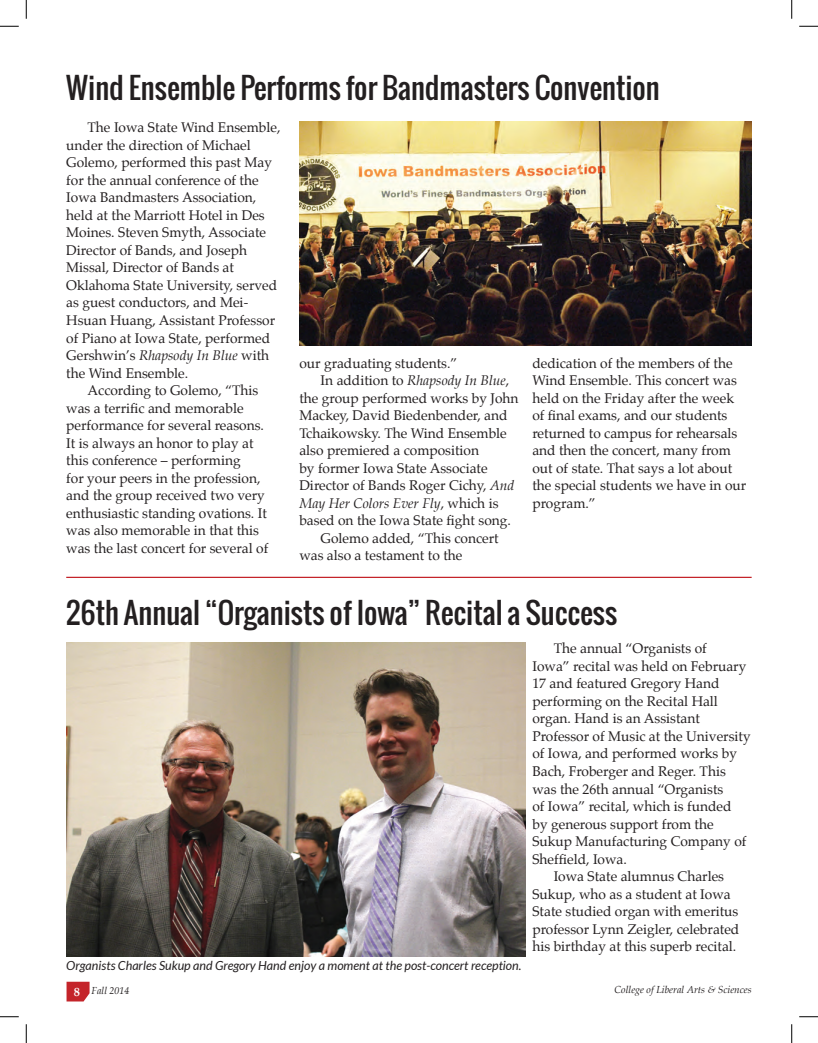
<style>
.page{position:relative;width:818px;height:1043px;background:#fff}
.page>*{position:absolute;margin:0;border:0;box-sizing:border-box;transform-origin:0 0}
.t1{font:28.75px "Oswald";color:#231f20}
.t2{font:13.75px/17.5px "Palatino";color:#231f20}
.t3{font:italic 13.75px "Palatino";color:#231f20}
.t4{font:italic 12.5px "Lato";color:#231f20}
.t5{font:italic 10px "Palatino";color:#231f20}
.s1{font-style:italic}
.s2{font-style:normal}
.s3{font-weight:700;font-style:normal;font-size:12.5px;color:#fff}
</style>
<div class="page">
<svg style="left:67px;top:981px;width:22px;height:20px"></svg>
<img style="left:299px;top:121px;width:452px;height:225px">
<img style="left:66px;top:642px;width:459px;height:314px">
<hr style="left:66px;top:576px;width:685px;height:2px;background:#c4242a">
<svg style="left:0;top:25px;width:19px;height:2px"></svg>
<svg style="left:799px;top:25px;width:19px;height:2px"></svg>
<svg style="left:0;top:1016px;width:19px;height:1px"></svg>
<svg style="left:799px;top:1016px;width:19px;height:1px"></svg>
<svg style="left:25px;top:0;width:2px;height:19px"></svg>
<svg style="left:25px;top:1024px;width:2px;height:18px"></svg>
<svg style="left:791px;top:0;width:1px;height:19px"></svg>
<svg style="left:791px;top:1024px;width:1px;height:18px"></svg>
<h1 class="t1" style="left:66px;top:66px;width:595px">Wind Ensemble Performs for Bandmasters Convention</h1>
<p class="t2" style="left:88px;top:119px;width:194px">The Iowa State Wind Ensemble,</p>
<p class="t2" style="left:66px;top:136px;width:186px">under the direction of Michael</p>
<p class="t2" style="left:66px;top:154px;width:207px">Golemo, performed this past May</p>
<p class="t2" style="left:66px;top:171px;width:194px">for the annual conference of the</p>
<p class="t2" style="left:66px;top:189px;width:191px">Iowa Bandmasters Association,</p>
<p class="t2" style="left:66px;top:206px;width:200px">held at the Marriott Hotel in Des</p>
<p class="t2" style="left:66px;top:224px;width:201px">Moines. Steven Smyth, Associate</p>
<p class="t2" style="left:66px;top:241px;width:182px">Director of Bands, and Joseph</p>
<p class="t2" style="left:66px;top:259px;width:169px">Missal, Director of Bands at</p>
<p class="t2" style="left:66px;top:276px;width:212px">Oklahoma State University, served</p>
<p class="t2" style="left:66px;top:294px;width:183px">as guest conductors, and Mei-</p>
<p class="t2" style="left:66px;top:311px;width:210px">Hsuan Huang, Assistant Professor</p>
<p class="t2" style="left:66px;top:329px;width:205px">of Piano at Iowa State, performed</p>
<p class="t2" style="left:66px;top:346px;width:204px">Gershwin’s <span class="s1">Rhapsody In Blue</span> with</p>
<p class="t2" style="left:66px;top:364px;width:123px">the Wind Ensemble.</p>
<p class="t2" style="left:88px;top:381px;width:172px">According to Golemo, “This</p>
<p class="t2" style="left:66px;top:399px;width:179px">was a terrific and memorable</p>
<p class="t2" style="left:66px;top:416px;width:199px">performance for several reasons.</p>
<p class="t2" style="left:66px;top:434px;width:189px">It is always an honor to play at</p>
<p class="t2" style="left:66px;top:451px;width:176px">this conference – performing</p>
<p class="t2" style="left:66px;top:469px;width:196px">for your peers in the profession,</p>
<p class="t2" style="left:66px;top:486px;width:200px">and the group received two very</p>
<p class="t2" style="left:66px;top:504px;width:202px">enthusiastic standing ovations. It</p>
<p class="t2" style="left:66px;top:521px;width:194px">was also memorable in that this</p>
<p class="t2" style="left:66px;top:539px;width:203px">was the last concert for several of</p>
<p class="t2" style="left:299px;top:354px;width:159px">our graduating students.”</p>
<p class="t3" style="left:320px;top:370px;width:190px"><span class="s2">In addition to</span> Rhapsody In Blue<span class="s2">,</span></p>
<p class="t2" style="left:299px;top:389px;width:221px">the group performed works by John</p>
<p class="t2" style="left:299px;top:407px;width:210px">Mackey, David Biedenbender, and</p>
<p class="t2" style="left:299px;top:424px;width:209px">Tchaikowsky. The Wind Ensemble</p>
<p class="t2" style="left:299px;top:442px;width:181px">also premiered a composition</p>
<p class="t2" style="left:299px;top:459px;width:190px">by former Iowa State Associate</p>
<p class="t2" style="left:299px;top:477px;width:216px">Director of Bands Roger Cichy, <span class="s1">And</span></p>
<p class="t3" style="left:299px;top:492px;width:201px">May Her Colors Ever Fly<span class="s2">, which is</span></p>
<p class="t2" style="left:299px;top:512px;width:213px">based on the Iowa State fight song.</p>
<p class="t2" style="left:320px;top:529px;width:180px">Golemo added, “This concert</p>
<p class="t2" style="left:299px;top:547px;width:164px">was also a testament to the</p>
<p class="t2" style="left:532px;top:354px;width:215px">dedication of the members of the<br>Wind Ensemble. This concert was held on the Friday after the week of final exams, and our students returned to campus for rehearsals and then the concert, many from out of state. That says a lot about the special students we have in our program.”</p>
<h1 class="t1" style="left:66px;top:590px;width:552px">26th Annual “Organists of Iowa” Recital a Success</h1>
<p class="t4" style="left:66px;top:958px;width:456px">Organists Charles Sukup and Gregory Hand enjoy a moment at the post-concert reception.</p>
<p class="t2" style="left:553px;top:640px;width:155px">The annual “Organists of</p>
<p class="t2" style="left:532px;top:657px;width:215px">Iowa” recital was held on February</p>
<p class="t2" style="left:532px;top:675px;width:188px">17 and featured Gregory Hand</p>
<p class="t2" style="left:532px;top:692px;width:187px">performing on the Recital Hall</p>
<p class="t2" style="left:532px;top:710px;width:169px">organ. Hand is an Assistant</p>
<p class="t2" style="left:532px;top:727px;width:220px">Professor of Music at the University</p>
<p class="t2" style="left:532px;top:745px;width:206px">of Iowa, and performed works by</p>
<p class="t2" style="left:532px;top:762px;width:195px">Bach, Froberger and Reger. This</p>
<p class="t2" style="left:532px;top:780px;width:192px">was the 26th annual “Organists</p>
<p class="t2" style="left:532px;top:797px;width:200px">of Iowa” recital, which is funded</p>
<p class="t2" style="left:532px;top:815px;width:183px">by generous support from the</p>
<p class="t2" style="left:532px;top:832px;width:215px">Sukup Manufacturing Company of</p>
<p class="t2" style="left:532px;top:850px;width:96px">Sheffield, Iowa.</p>
<p class="t2" style="left:553px;top:867px;width:172px">Iowa State alumnus Charles</p>
<p class="t2" style="left:532px;top:885px;width:200px">Sukup, who as a student at Iowa</p>
<p class="t2" style="left:532px;top:902px;width:207px">State studied organ with emeritus</p>
<p class="t2" style="left:532px;top:920px;width:208px">professor Lynn Zeigler, celebrated</p>
<p class="t2" style="left:532px;top:937px;width:205px">his birthday at this superb recital.</p>
<p class="t5" style="left:74px;top:982px;width:57px"><span class="s3">8</span> Fall 2014</p>
<p class="t5" style="left:614px;top:982px;width:138px">College of Liberal Arts &amp; Sciences</p>
</div>
